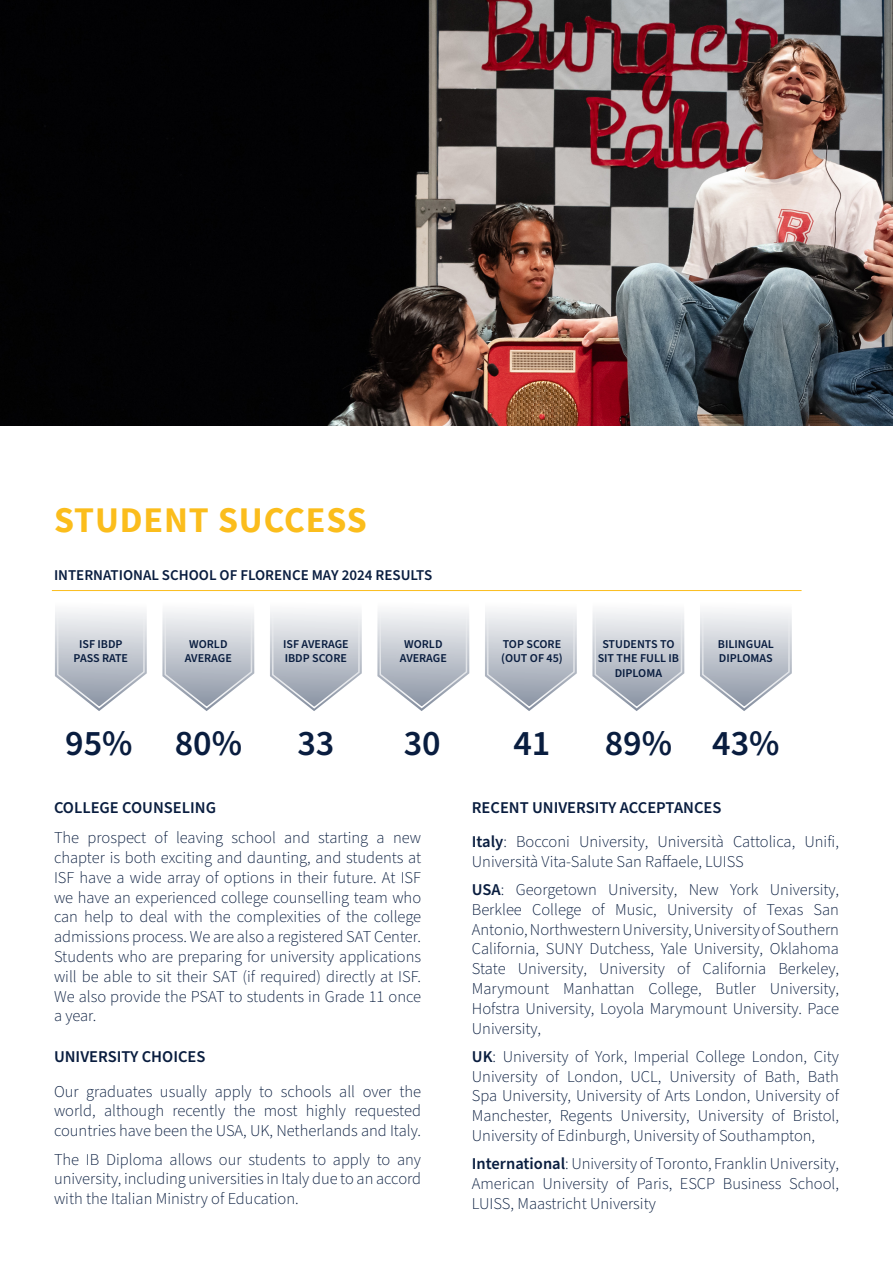
<style>
.page{position:relative;width:893px;height:1263px;background:#fff}
.page>*{position:absolute;margin:0;border:0;box-sizing:border-box;transform-origin:0 0}
.t1{font:600 36px "Source Sans Pro";color:#091d3f}
.t2{font:700 36px "Source Sans Pro";letter-spacing:.025em;color:#fbbd1c}
.t3{font:300 16.5px/19.8px "Source Sans Pro";color:#091d3f;text-align:justify}
.t4{font:600 16.5px "Source Sans Pro";color:#091d3f}
.t5{font:600 15px "Source Sans Pro";color:#091d3f}
.t6{font:600 12px/14.4px "Source Sans Pro";color:#091d3f;text-align:center}
.s1{font-weight:600}
</style>
<div class="page">
<svg style="left:55px;top:611px;width:92px;height:100px"></svg>
<svg style="left:162px;top:611px;width:92px;height:100px"></svg>
<svg style="left:270px;top:611px;width:92px;height:100px"></svg>
<svg style="left:485px;top:611px;width:92px;height:100px"></svg>
<svg style="left:592px;top:611px;width:92px;height:100px"></svg>
<svg style="left:700px;top:611px;width:92px;height:100px"></svg>
<svg style="left:377px;top:611px;width:92px;height:100px"></svg>
<hr style="left:52px;top:590px;width:749px;height:1px;background:#fbbd1c">
<img style="left:0;top:0;width:893px;height:425px">
<p class="t2" style="left:54px;top:496px;width:314px">STUDENT SUCCESS</p>
<p class="t5" style="left:54px;top:565px;width:380px">INTERNATIONAL SCHOOL OF FLORENCE MAY 2024 RESULTS</p>
<p class="t6" style="left:79px;top:637px;width:45px">ISF IBDP</p>
<p class="t6" style="left:74px;top:651px;width:56px">PASS RATE</p>
<p class="t6" style="left:189px;top:637px;width:40px">WORLD</p>
<p class="t6" style="left:185px;top:651px;width:49px">AVERAGE</p>
<p class="t6" style="left:283px;top:637px;width:67px">ISF AVERAGE</p>
<p class="t6" style="left:285px;top:651px;width:64px">IBDP SCORE</p>
<p class="t6" style="left:404px;top:637px;width:40px">WORLD</p>
<p class="t6" style="left:400px;top:651px;width:49px">AVERAGE</p>
<p class="t6" style="left:503px;top:637px;width:60px">TOP SCORE</p>
<p class="t6" style="left:501px;top:651px;width:63px">(OUT OF 45)</p>
<p class="t6" style="left:598px;top:637px;width:83px">STUDENTS TO<br>SIT THE FULL IB</p>
<p class="t6" style="left:615px;top:666px;width:49px">DIPLOMA</p>
<p class="t6" style="left:718px;top:637px;width:57px">BILINGUAL</p>
<p class="t6" style="left:719px;top:651px;width:55px">DIPLOMAS</p>
<p class="t1" style="left:65px;top:719px;width:69px">95%</p>
<p class="t1" style="left:175px;top:719px;width:69px">80%</p>
<p class="t1" style="left:297px;top:719px;width:39px">33</p>
<p class="t1" style="left:404px;top:719px;width:39px">30</p>
<p class="t1" style="left:513px;top:719px;width:39px">41</p>
<p class="t1" style="left:605px;top:719px;width:69px">89%</p>
<p class="t1" style="left:712px;top:719px;width:69px">43%</p>
<p class="t4" style="left:54px;top:796px;width:164px">COLLEGE COUNSELING</p>
<p class="t4" style="left:472px;top:796px;width:251px">RECENT UNIVERSITY ACCEPTANCES</p>
<p class="t3" style="left:54px;top:828px;width:369px">The prospect of leaving school and starting a new chapter is both exciting and daunting, and students at ISF have a wide array of options in their future. At ISF we have an experienced college counselling team who can help to deal with the complexities of the college admissions process. We are also a registered SAT Center.<br>Students who are preparing for university applications will be able to sit their SAT (if required) directly at ISF.<br>We also provide the PSAT to students in Grade 11 once a year.</p>
<p class="t4" style="left:54px;top:1046px;width:153px">UNIVERSITY CHOICES</p>
<p class="t3" style="left:54px;top:1082px;width:369px">Our graduates usually apply to schools all over the world, although recently the most highly requested countries have been the USA, UK, Netherlands and Italy.</p>
<p class="t3" style="left:54px;top:1150px;width:369px">The IB Diploma allows our students to apply to any university, including universities in Italy due to an accord with the Italian Ministry of Education.</p>
<p class="t3" style="left:472px;top:832px;width:369px"><span class="s1">Italy</span>: Bocconi University, Università Cattolica, Unifi,<br>Università Vita-Salute San Raffaele, LUISS</p>
<p class="t3" style="left:472px;top:880px;width:369px"><span class="s1">USA</span>: Georgetown University, New York University, Berklee College of Music, University of Texas San Antonio, Northwestern University, University of Southern California, SUNY Dutchess, Yale University, Oklahoma State University, University of California Berkeley, Marymount Manhattan College, Butler University, Hofstra University, Loyola Marymount University. Pace University,</p>
<p class="t3" style="left:472px;top:1047px;width:369px"><span class="s1">UK</span>: University of York, Imperial College London, City University of London, UCL, University of Bath, Bath Spa University, University of Arts London, University of Manchester, Regents University, University of Bristol, University of Edinburgh, University of Southampton,</p>
<p class="t3" style="left:472px;top:1154px;width:369px"><span class="s1">International</span>: University of Toronto, Franklin University, American University of Paris, ESCP Business School, LUISS, Maastricht University</p>
</div>
